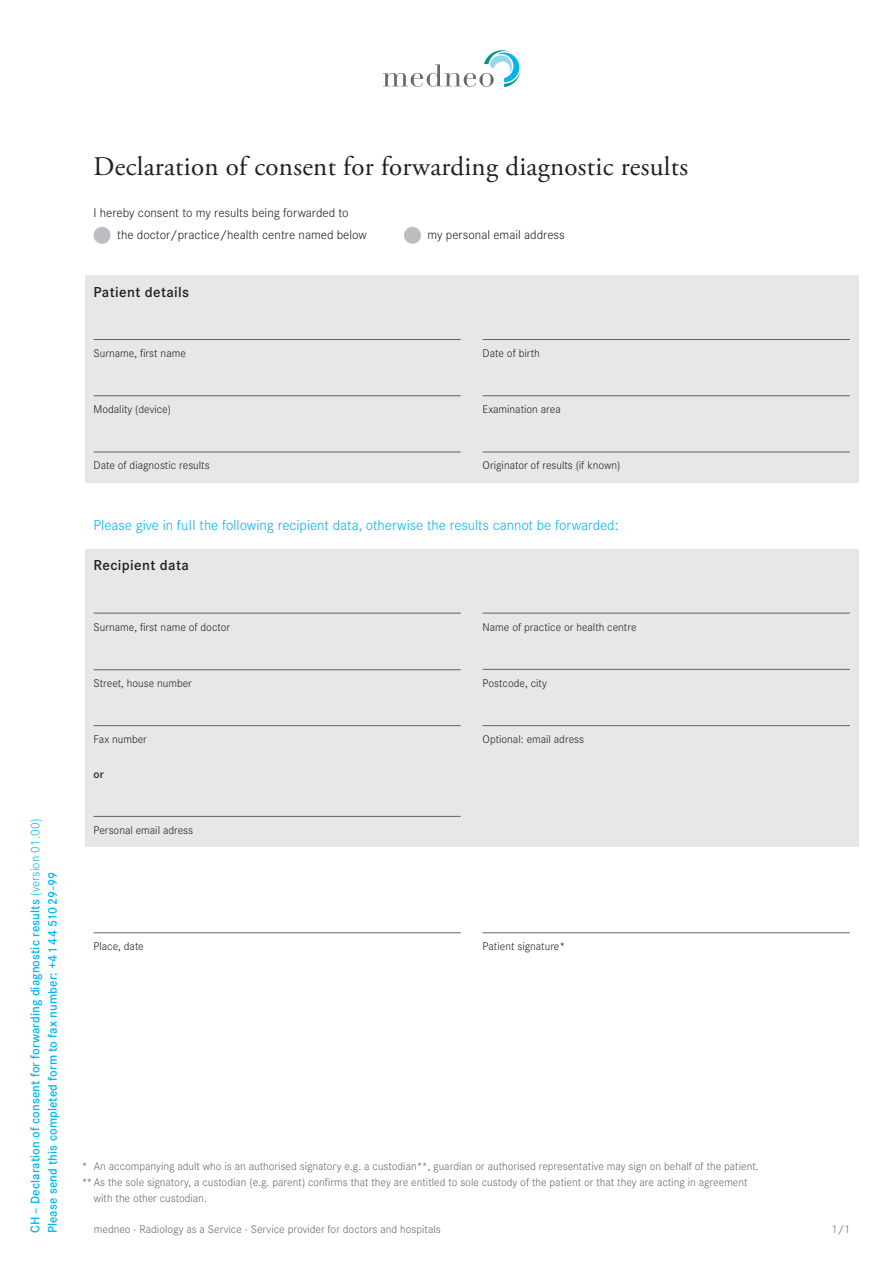
<style>
.page{position:relative;width:893px;height:1263px;background:#fff}
.page>*{position:absolute;margin:0;border:0;box-sizing:border-box;transform-origin:0 0}
.t1{font:27px "Adobe Garamond Pro";letter-spacing:.01em;color:#231f20}
.t2{font:300 15px "Corporate S";color:#00b6ef}
.t3{font:600 15px "Corporate S";letter-spacing:.025em;color:#231f20}
.t4{font:600 13.2px/17.2px "Corporate S";letter-spacing:.01em;color:#00b6ef}
.t5{font:300 13.2px/21.5px "Corporate S";color:#231f20}
.t6{font:300 11.7px "Corporate S";color:#66696e}
.t7{font:300 11.7px "Corporate S";color:#231f20}
.t8{font:600 11.7px "Corporate S";color:#231f20}
.s1{font-weight:300}
</style>
<div class="page">
<svg style="left:383px;top:50px;width:137px;height:37px"></svg>
<div style="left:85px;top:549px;width:774px;height:297px;background:#e6e7e9"></div>
<hr style="left:94px;top:613px;width:367px;height:1px;background:#636366">
<hr style="left:483px;top:613px;width:367px;height:1px;background:#636366">
<hr style="left:94px;top:669px;width:367px;height:1px;background:#636366">
<hr style="left:483px;top:669px;width:367px;height:1px;background:#636366">
<hr style="left:94px;top:725px;width:367px;height:1px;background:#636366">
<hr style="left:483px;top:725px;width:367px;height:1px;background:#636366">
<hr style="left:94px;top:816px;width:367px;height:1px;background:#636366">
<div style="left:94px;top:227px;width:17px;height:17px;background:#bcbdc0;border-radius:50%"></div>
<div style="left:404px;top:227px;width:17px;height:17px;background:#bcbdc0;border-radius:50%"></div>
<hr style="left:94px;top:932px;width:367px;height:1px;background:#636366">
<hr style="left:483px;top:932px;width:367px;height:1px;background:#636366">
<div style="left:85px;top:275px;width:774px;height:207px;background:#e6e7e9"></div>
<hr style="left:94px;top:339px;width:367px;height:1px;background:#636366">
<hr style="left:483px;top:339px;width:367px;height:1px;background:#636366">
<hr style="left:94px;top:395px;width:367px;height:1px;background:#636366">
<hr style="left:483px;top:395px;width:367px;height:1px;background:#636366">
<hr style="left:94px;top:452px;width:367px;height:1px;background:#636366">
<hr style="left:483px;top:452px;width:367px;height:1px;background:#636366">
<p class="t4" style="left:27px;top:1233px;width:416px;rotate:-90deg">CH – Declaration of consent for forwarding diagnostic results <span class="s1">(version 01.00)<br></span>Please send this completed form to fax number: +41 44 510 29-99</p>
<h1 class="t1" style="left:94px;top:150px;width:596px">Declaration of consent for forwarding diagnostic results</h1>
<p class="t5" style="left:117px;top:202px;width:251px;text-indent:-24px">I hereby consent to my results being forwarded to the doctor/practice/health centre named below</p>
<p class="t5" style="left:428px;top:224px;width:139px">my personal email address</p>
<p class="t3" style="left:94px;top:283px;width:97px">Patient details</p>
<p class="t7" style="left:94px;top:346px;width:94px">Surname, first name</p>
<p class="t7" style="left:483px;top:346px;width:59px">Date of birth</p>
<p class="t7" style="left:94px;top:403px;width:79px">Modality (device)</p>
<p class="t7" style="left:483px;top:403px;width:80px">Examination area</p>
<p class="t7" style="left:94px;top:459px;width:118px">Date of diagnostic results</p>
<p class="t7" style="left:483px;top:459px;width:139px">Originator of results (if known)</p>
<p class="t2" style="left:94px;top:516px;width:526px">Please give in full the following recipient data, otherwise the results cannot be forwarded:</p>
<p class="t3" style="left:94px;top:557px;width:97px">Recipient data</p>
<p class="t7" style="left:94px;top:620px;width:138px">Surname, first name of doctor</p>
<p class="t7" style="left:483px;top:620px;width:155px">Name of practice or health centre</p>
<p class="t7" style="left:94px;top:676px;width:100px">Street, house number</p>
<p class="t7" style="left:483px;top:676px;width:66px">Postcode, city</p>
<p class="t7" style="left:94px;top:733px;width:55px">Fax number</p>
<p class="t7" style="left:483px;top:733px;width:103px">Optional: email adress</p>
<p class="t8" style="left:94px;top:767px;width:12px">or</p>
<p class="t7" style="left:94px;top:823px;width:101px">Personal email adress</p>
<p class="t7" style="left:94px;top:940px;width:52px">Place, date</p>
<p class="t7" style="left:483px;top:940px;width:84px">Patient signature*</p>
<p class="t6" style="left:82px;top:1160px;width:678px">* An accompanying adult who is an authorised signatory e.g. a custodian**, guardian or authorised representative may sign on behalf of the patient.</p>
<p class="t6" style="left:82px;top:1175px;width:667px">**As the sole signatory, a custodian (e.g. parent) confirms that they are entitled to sole custody of the patient or that they are acting in agreement</p>
<p class="t6" style="left:94px;top:1191px;width:115px">with the other custodian.</p>
<p class="t6" style="left:94px;top:1223px;width:348px">medneo Ά Radiology as a Service Ά Service provider for doctors and hospitals</p>
<p class="t6" style="left:832px;top:1223px;width:20px">1/1</p>
</div>
